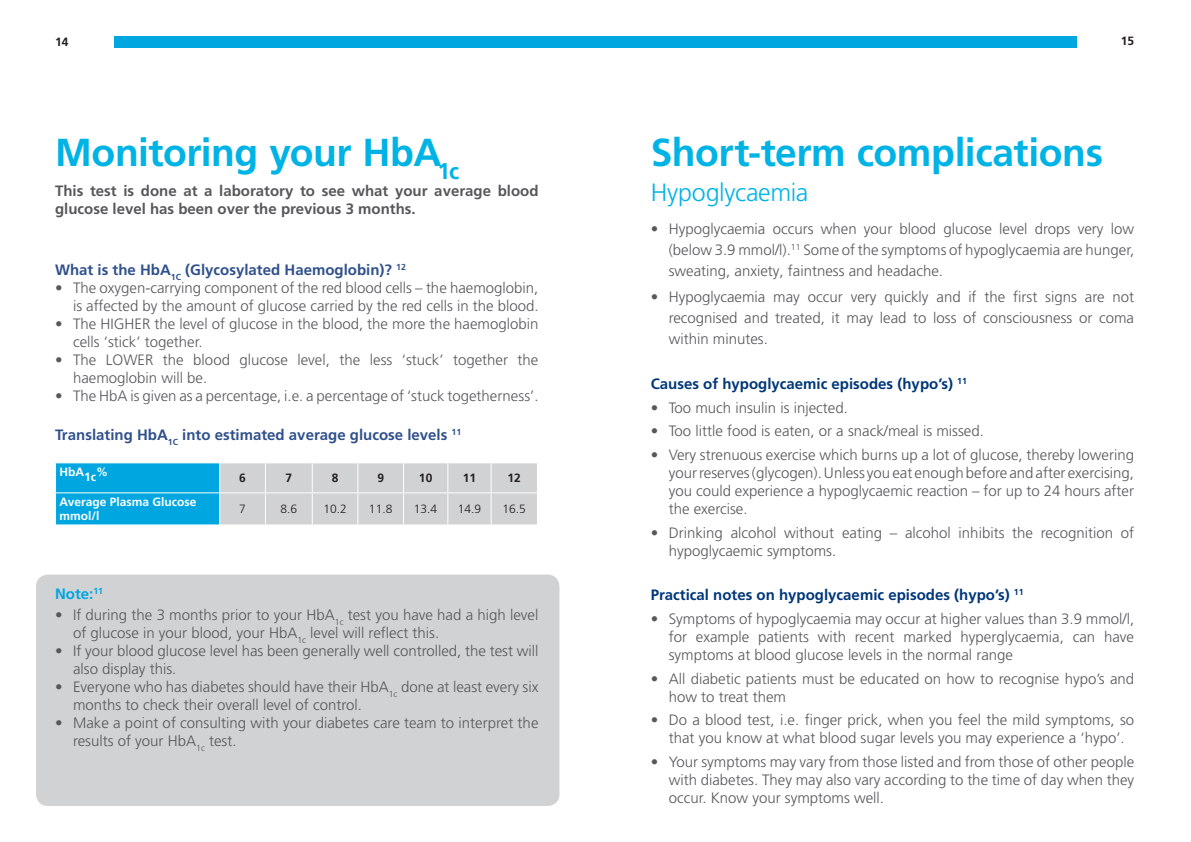
<style>
.page{position:relative;width:1191px;height:842px;background:#fff}
.page>*{position:absolute;margin:0;border:0;box-sizing:border-box;transform-origin:0 0}
.t1{font:700 39px "Frutiger LT Pro";letter-spacing:-.01em;color:#00b3e5}
.t2{font:300 25px "Frutiger LT Pro";letter-spacing:-.01em;color:#00b3e5}
.t3{font:300 15px/18px "Frutiger LT Pro";color:#57585a}
.t4{font:700 15px/18px "Frutiger LT Pro";color:#57585a}
.t5{font:700 15px "Frutiger LT Pro";color:#30518c}
.t6{font:700 15px "Frutiger LT Pro";color:#013778}
.t7{font:700 15px "Frutiger LT Pro";color:#00a6e0}
.t8{font:700 12px/14.4px "Frutiger LT Pro";color:#fff}
.t9{font:300 12px "Frutiger LT Pro";color:#231f20}
.t10{font:700 12px "Frutiger LT Pro";color:#231f20}
</style>
<div class="page">
<div style="left:114px;top:36px;width:962px;height:12px;background:#00a6e0"></div>
<div style="left:36px;top:575px;width:523px;height:231px;background:#d1d2d4;border-radius:12px"></div>
<svg style="left:55px;top:463px;width:482px;height:62px;background:#8ec5d9"></svg>
<hr style="left:55px;top:492px;width:165px;height:1px;background:#fff">
<hr style="left:55px;top:493px;width:1px;height:31px;background:#fff">
<hr style="left:219px;top:493px;width:1px;height:31px;background:#fff">
<hr style="left:55px;top:524px;width:165px;height:1px;background:#fff">
<p class="t10" style="left:55px;top:34px;width:15px">14</p>
<p class="t10" style="left:1120px;top:34px;width:15px">15</p>
<h1 class="t1" style="left:55px;top:130px;width:406px">Monitoring your HbA<sub>1c</sub></h1>
<p class="t4" style="left:55px;top:181px;width:485px">This test is done at a laboratory to see what your average blood glucose level has been over the previous 3 months.</p>
<p class="t5" style="left:55px;top:261px;width:352px">What is the HbA<sub>1C</sub> (Glycosylated Haemoglobin)? <sup>12</sup></p>
<p class="t3" style="left:55px;top:279px;width:485px;text-align:right">• The oxygen-carrying component of the red blood cells – the haemoglobin, is affected by the amount of glucose carried by the red cells in the blood.</p>
<p class="t3" style="left:73px;top:315px;width:467px;text-indent:-18px">• The HIGHER the level of glucose in the blood, the more the haemoglobin cells ‘stick’ together.</p>
<p class="t3" style="left:73px;top:351px;width:467px;text-indent:-18px">• The LOWER the blood glucose level, the less ‘stuck’ together the haemoglobin will be.</p>
<p class="t3" style="left:55px;top:387px;width:485px">• The HbA is given as a percentage, i.e. a percentage of ‘stuck togetherness’.</p>
<p class="t5" style="left:55px;top:426px;width:408px">Translating HbA<sub>1C</sub> into estimated average glucose levels <sup>11</sup></p>
<p class="t8" style="left:60px;top:464px;width:50px">HbA1c%</p>
<p class="t10" style="left:239px;top:471px;width:8px">6</p>
<p class="t10" style="left:285px;top:471px;width:8px">7</p>
<p class="t10" style="left:332px;top:471px;width:8px">8</p>
<p class="t10" style="left:377px;top:471px;width:8px">9</p>
<p class="t10" style="left:419px;top:471px;width:15px">10</p>
<p class="t10" style="left:463px;top:471px;width:15px">11</p>
<p class="t10" style="left:507px;top:471px;width:15px">12</p>
<p class="t8" style="left:59px;top:494px;width:139px">Average Plasma Glucose mmol/l</p>
<p class="t9" style="left:239px;top:502px;width:8px">7</p>
<p class="t9" style="left:280px;top:502px;width:18px">8.6</p>
<p class="t9" style="left:323px;top:502px;width:25px">10.2</p>
<p class="t9" style="left:369px;top:502px;width:25px">11.8</p>
<p class="t9" style="left:414px;top:502px;width:25px">13.4</p>
<p class="t9" style="left:458px;top:502px;width:25px">14.9</p>
<p class="t9" style="left:502px;top:502px;width:25px">16.5</p>
<p class="t7" style="left:55px;top:585px;width:50px">Note:<sup>11</sup></p>
<p class="t3" style="left:73px;top:606px;width:467px;text-indent:-18px">• If during the 3 months prior to your HbA<sub>1c</sub> test you have had a high level of glucose in your blood, your HbA<sub>1c</sub> level will reflect this.</p>
<p class="t3" style="left:73px;top:642px;width:467px;text-indent:-18px">• If your blood glucose level has been generally well controlled, the test will also display this.</p>
<p class="t3" style="left:73px;top:678px;width:467px;text-indent:-18px">• Everyone who has diabetes should have their HbA<sub>1c</sub> done at least every six months to check their overall level of control.</p>
<p class="t3" style="left:73px;top:714px;width:467px;text-indent:-18px">• Make a point of consulting with your diabetes care team to interpret the results of your HbA<sub>1c</sub> test.</p>
<h1 class="t1" style="left:650px;top:130px;width:454px">Short-term complications</h1>
<h2 class="t2" style="left:650px;top:178px;width:159px">Hypoglycaemia</h2>
<p class="t3" style="left:668px;top:218px;width:467px;line-height:21px;text-align:justify;text-indent:-18px">• Hypoglycaemia occurs when your blood glucose level drops very low (below 3.9 mmol/l).<sup>11</sup> Some of the symptoms of hypoglycaemia are hunger, sweating, anxiety, faintness and headache.</p>
<p class="t3" style="left:668px;top:287px;width:467px;line-height:21px;text-align:justify;text-indent:-18px">• Hypoglycaemia may occur very quickly and if the first signs are not recognised and treated, it may lead to loss of consciousness or coma within minutes.</p>
<p class="t6" style="left:650px;top:375px;width:318px">Causes of hypoglycaemic episodes (hypo’s) <sup>11</sup></p>
<p class="t3" style="left:650px;top:399px;width:199px">• Too much insulin is injected.</p>
<p class="t3" style="left:650px;top:422px;width:335px">• Too little food is eaten, or a snack/meal is missed.</p>
<p class="t3" style="left:668px;top:446px;width:467px;text-align:justify;text-indent:-18px">• Very strenuous exercise which burns up a lot of glucose, thereby lowering your reserves (glycogen). Unless you eat enough before and after exercising, you could experience a hypoglycaemic reaction – for up to 24 hours after the exercise.</p>
<p class="t3" style="left:668px;top:524px;width:467px;text-indent:-18px">• Drinking alcohol without eating – alcohol inhibits the recognition of hypoglycaemic symptoms.</p>
<p class="t6" style="left:650px;top:586px;width:374px">Practical notes on hypoglycaemic episodes (hypo’s) <sup>11</sup></p>
<p class="t3" style="left:668px;top:610px;width:467px;text-align:justify;text-indent:-18px">• Symptoms of hypoglycaemia may occur at higher values than 3.9 mmol/l, for example patients with recent marked hyperglycaemia, can have symptoms at blood glucose levels in the normal range</p>
<p class="t3" style="left:668px;top:670px;width:467px;text-indent:-18px">• All diabetic patients must be educated on how to recognise hypo’s and how to treat them</p>
<p class="t3" style="left:650px;top:711px;width:485px;text-align:center">• Do a blood test, i.e. finger prick, when you feel the mild symptoms, so that you know at what blood sugar levels you may experience a ‘hypo’.</p>
<p class="t3" style="left:668px;top:753px;width:467px;text-align:justify;text-indent:-18px">• Your symptoms may vary from those listed and from those of other people with diabetes. They may also vary according to the time of day when they occur. Know your symptoms well.</p>
</div>
